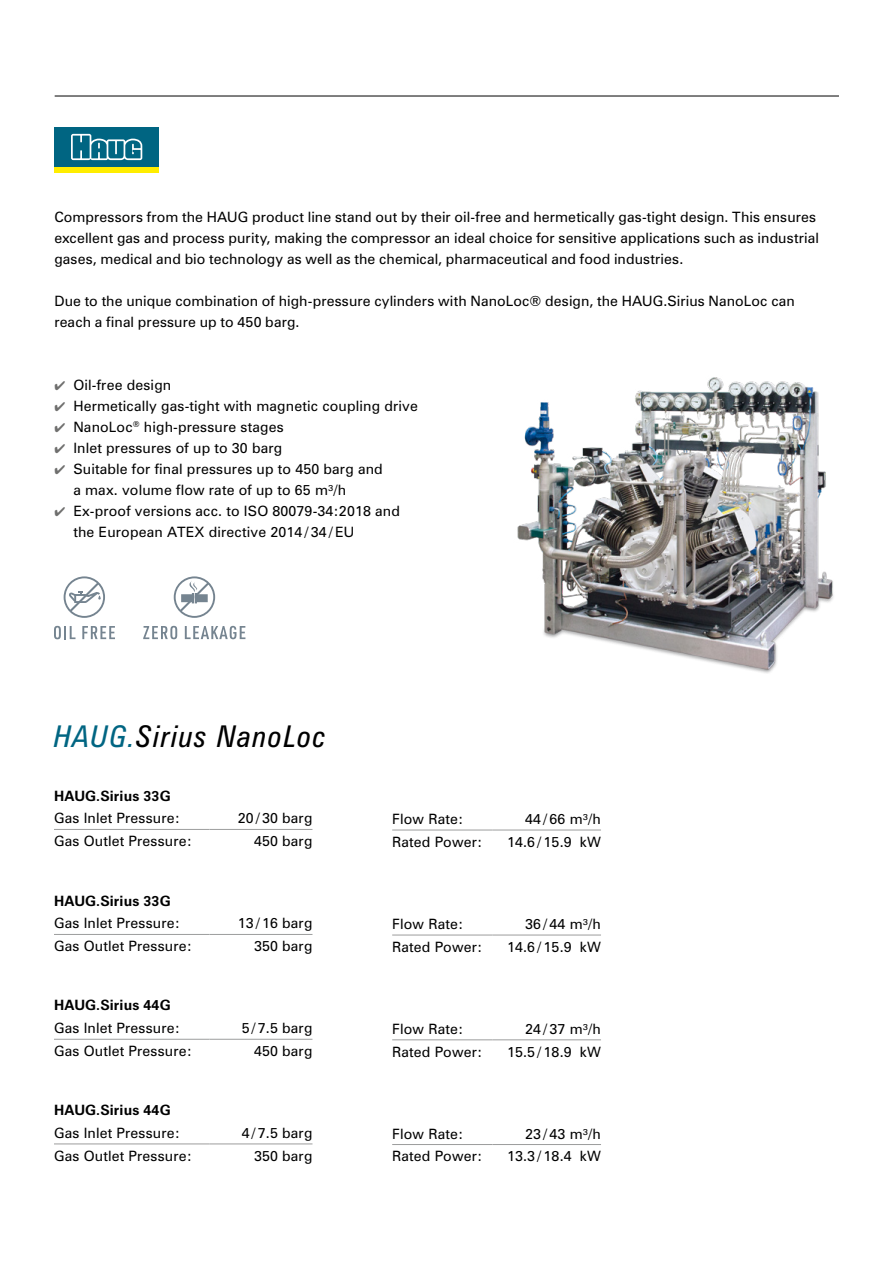
<style>
.page{position:relative;width:893px;height:1263px;background:#fff}
.page>*{position:absolute;margin:0;border:0;box-sizing:border-box;transform-origin:0 0}
.t1{font:italic condensed 30px "Zurich BT";letter-spacing:.05em;color:#000}
.t2{font:14.25px/21px "Zurich BT";letter-spacing:.01em;color:#000}
.t3{font:700 14.25px "Zurich BT";letter-spacing:.01em;color:#000}
.s1{color:#6f6f6e}
.s2{color:#006582}
</style>
<div class="page">
<hr style="left:55px;top:96px;width:784px;height:1px;background:#000">
<hr style="left:54px;top:934px;width:155px;height:1px;background:#9c9d9d">
<hr style="left:209px;top:934px;width:103px;height:1px;background:#9c9d9d">
<hr style="left:54px;top:829px;width:155px;height:1px;background:#9c9d9d">
<hr style="left:209px;top:829px;width:103px;height:1px;background:#9c9d9d">
<hr style="left:54px;top:1039px;width:155px;height:1px;background:#9c9d9d">
<hr style="left:209px;top:1039px;width:103px;height:1px;background:#9c9d9d">
<hr style="left:54px;top:1143px;width:155px;height:1px;background:#9c9d9d">
<hr style="left:209px;top:1143px;width:103px;height:1px;background:#9c9d9d">
<hr style="left:392px;top:935px;width:101px;height:1px;background:#9c9d9d">
<hr style="left:493px;top:935px;width:108px;height:1px;background:#9c9d9d">
<hr style="left:392px;top:830px;width:101px;height:1px;background:#9c9d9d">
<hr style="left:493px;top:830px;width:108px;height:1px;background:#9c9d9d">
<hr style="left:392px;top:1039px;width:101px;height:1px;background:#9c9d9d">
<hr style="left:493px;top:1039px;width:108px;height:1px;background:#9c9d9d">
<hr style="left:392px;top:1144px;width:101px;height:1px;background:#9c9d9d">
<hr style="left:493px;top:1144px;width:108px;height:1px;background:#9c9d9d">
<div style="left:54px;top:127px;width:105px;height:40px;background:#006582"></div>
<div style="left:54px;top:167px;width:105px;height:6px;background:#ffed00"></div>
<svg style="left:71px;top:134px;width:71px;height:26px"></svg>
<img style="left:517px;top:377px;width:317px;height:296px">
<svg style="left:143px;top:626px;width:34px;height:13px"></svg>
<svg style="left:185px;top:626px;width:60px;height:13px"></svg>
<svg style="left:174px;top:576px;width:41px;height:42px"></svg>
<svg style="left:64px;top:576px;width:41px;height:42px"></svg>
<svg style="left:54px;top:626px;width:21px;height:13px"></svg>
<svg style="left:82px;top:626px;width:33px;height:13px"></svg>
<p class="t2" style="left:54px;top:206px;width:766px">Compressors from the HAUG product line stand out by their oil-free and hermetically gas-tight design. This ensures excellent gas and process purity, making the compressor an ideal choice for sensitive applications such as industrial gases, medical and bio technology as well as the chemical, pharmaceutical and food industries.</p>
<p class="t2" style="left:54px;top:290px;width:742px">Due to the unique combination of high-pressure cylinders with NanoLoc® design, the HAUG.Sirius NanoLoc can reach a final pressure up to 450 barg.</p>
<p class="t2" style="left:54px;top:374px;width:118px"><span class="s1">✔</span> Oil-free design</p>
<p class="t2" style="left:54px;top:395px;width:365px"><span class="s1">✔</span> Hermetically gas-tight with magnetic coupling drive</p>
<p class="t2" style="left:54px;top:416px;width:231px"><span class="s1">✔</span> NanoLoc<sup>®</sup> high-pressure stages</p>
<p class="t2" style="left:54px;top:437px;width:230px"><span class="s1">✔</span> Inlet pressures of up to 30 barg</p>
<p class="t2" style="left:73px;top:458px;width:311px;text-indent:-19px"><span class="s1">✔</span> Suitable for final pressures up to 450 barg and a max. volume flow rate of up to 65 m³/h</p>
<p class="t2" style="left:73px;top:500px;width:328px;text-indent:-19px"><span class="s1">✔</span> Ex-proof versions acc. to ISO 80079-34:2018 and the European ATEX directive 2014 / 34 /EU</p>
<h1 class="t1" style="left:54px;top:718px;width:273px"><span class="s2">HAUG.</span>Sirius NanoLoc</h1>
<p class="t3" style="left:54px;top:787px;width:118px">HAUG.Sirius 33G</p>
<p class="t2" style="left:54px;top:808px;width:128px">Gas Inlet Pressure:</p>
<p class="t2" style="left:238px;top:808px;width:76px">20 / 30 barg</p>
<p class="t2" style="left:54px;top:831px;width:140px">Gas Outlet Pressure:</p>
<p class="t2" style="left:254px;top:831px;width:60px">450 barg</p>
<p class="t3" style="left:54px;top:892px;width:118px">HAUG.Sirius 33G</p>
<p class="t2" style="left:54px;top:913px;width:128px">Gas Inlet Pressure:</p>
<p class="t2" style="left:238px;top:913px;width:76px">13 / 16 barg</p>
<p class="t2" style="left:54px;top:936px;width:140px">Gas Outlet Pressure:</p>
<p class="t2" style="left:254px;top:936px;width:60px">350 barg</p>
<p class="t3" style="left:54px;top:996px;width:118px">HAUG.Sirius 44G</p>
<p class="t2" style="left:54px;top:1017px;width:128px">Gas Inlet Pressure:</p>
<p class="t2" style="left:242px;top:1017px;width:72px">5 / 7.5 barg</p>
<p class="t2" style="left:54px;top:1040px;width:140px">Gas Outlet Pressure:</p>
<p class="t2" style="left:254px;top:1040px;width:60px">450 barg</p>
<p class="t3" style="left:54px;top:1101px;width:118px">HAUG.Sirius 44G</p>
<p class="t2" style="left:54px;top:1122px;width:128px">Gas Inlet Pressure:</p>
<p class="t2" style="left:242px;top:1122px;width:72px">4 / 7.5 barg</p>
<p class="t2" style="left:54px;top:1145px;width:140px">Gas Outlet Pressure:</p>
<p class="t2" style="left:254px;top:1145px;width:60px">350 barg</p>
<p class="t2" style="left:392px;top:808px;width:73px">Flow Rate:</p>
<p class="t2" style="left:525px;top:808px;width:77px">44 / 66 m³/h</p>
<p class="t2" style="left:392px;top:831px;width:92px">Rated Power:</p>
<p class="t2" style="left:507px;top:831px;width:95px">14.6 / 15.9 kW</p>
<p class="t2" style="left:392px;top:913px;width:73px">Flow Rate:</p>
<p class="t2" style="left:525px;top:913px;width:77px">36 / 44 m³/h</p>
<p class="t2" style="left:392px;top:936px;width:92px">Rated Power:</p>
<p class="t2" style="left:507px;top:936px;width:95px">14.6 / 15.9 kW</p>
<p class="t2" style="left:392px;top:1018px;width:73px">Flow Rate:</p>
<p class="t2" style="left:525px;top:1018px;width:77px">24 / 37 m³/h</p>
<p class="t2" style="left:392px;top:1041px;width:92px">Rated Power:</p>
<p class="t2" style="left:507px;top:1041px;width:95px">15.5 / 18.9 kW</p>
<p class="t2" style="left:392px;top:1123px;width:73px">Flow Rate:</p>
<p class="t2" style="left:525px;top:1123px;width:77px">23 / 43 m³/h</p>
<p class="t2" style="left:392px;top:1146px;width:92px">Rated Power:</p>
<p class="t2" style="left:507px;top:1146px;width:95px">13.3 / 18.4 kW</p>
</div>
